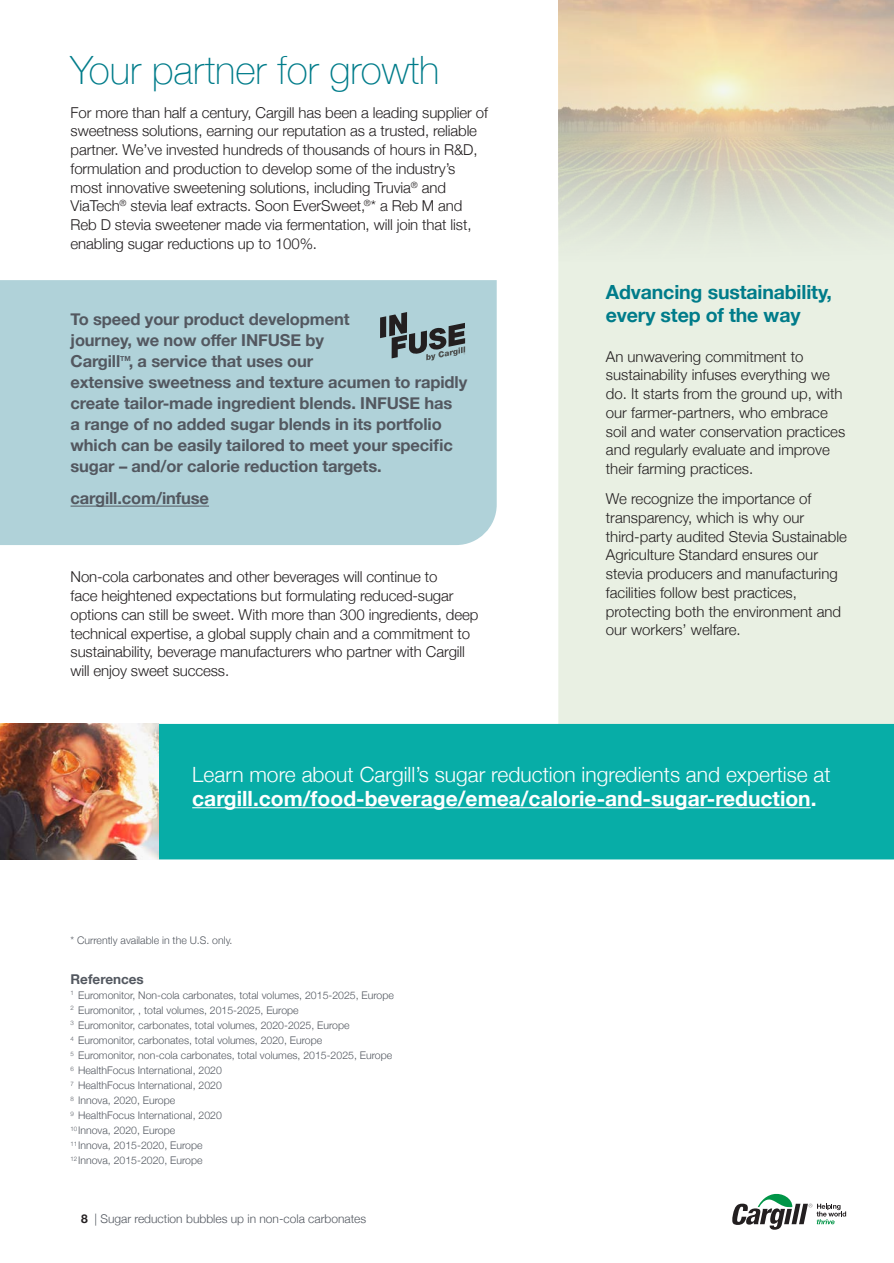
<style>
.page{position:relative;width:894px;height:1263px;background:#fff}
.page>*{position:absolute;margin:0;border:0;box-sizing:border-box;transform-origin:0 0}
.head{font:100 39px "Helvetica Neue";color:#007c8a}
.head-2{font:300 21px/24px "Helvetica Neue";color:#fff}
.head-3{font:700 19.5px/22.5px "Helvetica Neue";letter-spacing:-.01em;color:#007c8a}
.body{font:700 16.5px/21px "Helvetica Neue";letter-spacing:-.01em;color:#535860}
.body-2{font:300 15px/18.8px "Helvetica Neue";letter-spacing:-.01em;color:#231f20}
.body-3{font:700 13.5px "Helvetica Neue";color:#535860}
.t1{font:300 12px "Helvetica Neue";color:#535860}
.FOOTNOTES{font:300 10.5px "Helvetica Neue";color:#535860}
.body-4{font:700 7.05px "Helvetica Neue";color:#535860}
.s1{font-weight:700}
.s2{font-weight:700;color:#231f20}
</style>
<div class="page">
<svg style="left:732px;top:1193px;width:113px;height:36px"></svg>
<div style="left:558px;top:262px;width:335px;height:462px;background:#e9f0e3"></div>
<div style="left:158px;top:724px;width:735px;height:135px;background:#07ada7"></div>
<hr style="left:192px;top:807px;width:618px;height:1px;background:#fff">
<div style="left:0;top:280px;width:496px;height:265px;background:#b0d2d9"></div>
<hr style="left:70px;top:506px;width:139px;height:1px;background:#535860">
<svg style="left:380px;top:312px;width:85px;height:48px;background:#7b8f94"></svg>
<img style="left:0;top:723px;width:158px;height:136px">
<p class="head" style="left:70px;top:40px;width:370px">Your partner for growth</p>
<p class="body-2" style="left:70px;top:102px;width:419px">For more than half a century, Cargill has been a leading supplier of sweetness solutions, earning our reputation as a trusted, reliable partner. We’ve invested hundreds of thousands of hours in R&amp;D, formulation and production to develop some of the industry’s most innovative sweetening solutions, including Truvia<sup>®</sup> and ViaTech<sup>®</sup> stevia leaf extracts. Soon EverSweet,<sup>®</sup>* a Reb M and Reb D stevia sweetener made via fermentation, will join that list, enabling sugar reductions up to 100%.</p>
<p class="body" style="left:70px;top:309px;width:280px">To speed your product development journey, we now offer INFUSE by<br>Cargill</p>
<p class="body" style="left:70px;top:351px;width:398px;text-indent:58px">, a service that uses our<br>extensive sweetness and texture acumen to rapidly create tailor-made ingredient blends. INFUSE has<br>a range of no added sugar blends in its portfolio which can be easily tailored to meet your specific sugar – and/or calorie reduction targets.</p>
<p class="body" style="left:70px;top:488px;width:140px">cargill.com/infuse</p>
<p class="body-4" style="left:120px;top:352px;width:12px">TM</p>
<p class="body-2" style="left:71px;top:566px;width:409px">Non-cola carbonates and other beverages will continue to<br>face heightened expectations but formulating reduced-sugar options can still be sweet. With more than 300 ingredients, deep technical expertise, a global supply chain and a commitment to sustainability, beverage manufacturers who partner with Cargill will enjoy sweet success.</p>
<p class="head-3" style="left:605px;top:281px;width:227px">Advancing sustainability, every step of the way</p>
<p class="body-2" style="left:605px;top:346px;width:241px">An unwavering commitment to sustainability infuses everything we do. It starts from the ground up, with our farmer-partners, who embrace soil and water conservation practices and regularly evaluate and improve their farming practices.</p>
<p class="body-2" style="left:605px;top:488px;width:242px">We recognize the importance of transparency, which is why our third-party audited Stevia Sustainable Agriculture Standard ensures our stevia producers and manufacturing facilities follow best practices, protecting both the environment and our workers’ welfare.</p>
<p class="head-2" style="left:192px;top:760px;width:639px">Learn more about Cargill’s sugar reduction ingredients and expertise at <span class="s1">cargill.com/food-beverage/emea/calorie-and-sugar-reduction.</span></p>
<p class="FOOTNOTES" style="left:70px;top:932px;width:163px">* Currently available in the U.S. only.</p>
<p class="body-3" style="left:70px;top:968px;width:75px">References</p>
<p class="FOOTNOTES" style="left:70px;top:986px;width:325px"><sup>1</sup> Euromonitor, Non-cola carbonates, total volumes, 2015-2025, Europe</p>
<p class="FOOTNOTES" style="left:70px;top:1001px;width:229px"><sup>2</sup> Euromonitor, , total volumes, 2015-2025, Europe</p>
<p class="FOOTNOTES" style="left:70px;top:1016px;width:280px"><sup>3</sup> Euromonitor, carbonates, total volumes, 2020-2025, Europe</p>
<p class="FOOTNOTES" style="left:70px;top:1031px;width:253px"><sup>4</sup> Euromonitor, carbonates, total volumes, 2020, Europe</p>
<p class="FOOTNOTES" style="left:70px;top:1046px;width:323px"><sup>5</sup> Euromonitor, non-cola carbonates, total volumes, 2015-2025, Europe</p>
<p class="FOOTNOTES" style="left:70px;top:1061px;width:153px"><sup>6</sup> HealthFocus International, 2020</p>
<p class="FOOTNOTES" style="left:70px;top:1076px;width:153px"><sup>7</sup> HealthFocus International, 2020</p>
<p class="FOOTNOTES" style="left:70px;top:1091px;width:106px"><sup>8</sup> Innova, 2020, Europe</p>
<p class="FOOTNOTES" style="left:70px;top:1106px;width:153px"><sup>9</sup> HealthFocus International, 2020</p>
<p class="FOOTNOTES" style="left:70px;top:1121px;width:106px"><sup>10</sup>Innova, 2020, Europe</p>
<p class="FOOTNOTES" style="left:70px;top:1136px;width:133px"><sup>11</sup>Innova, 2015-2020, Europe</p>
<p class="FOOTNOTES" style="left:70px;top:1151px;width:133px"><sup>12</sup>Innova, 2015-2020, Europe</p>
<p class="t1" style="left:81px;top:1209px;width:286px"><span class="s2">8</span> | Sugar reduction bubbles up in non-cola carbonates</p>
</div>
